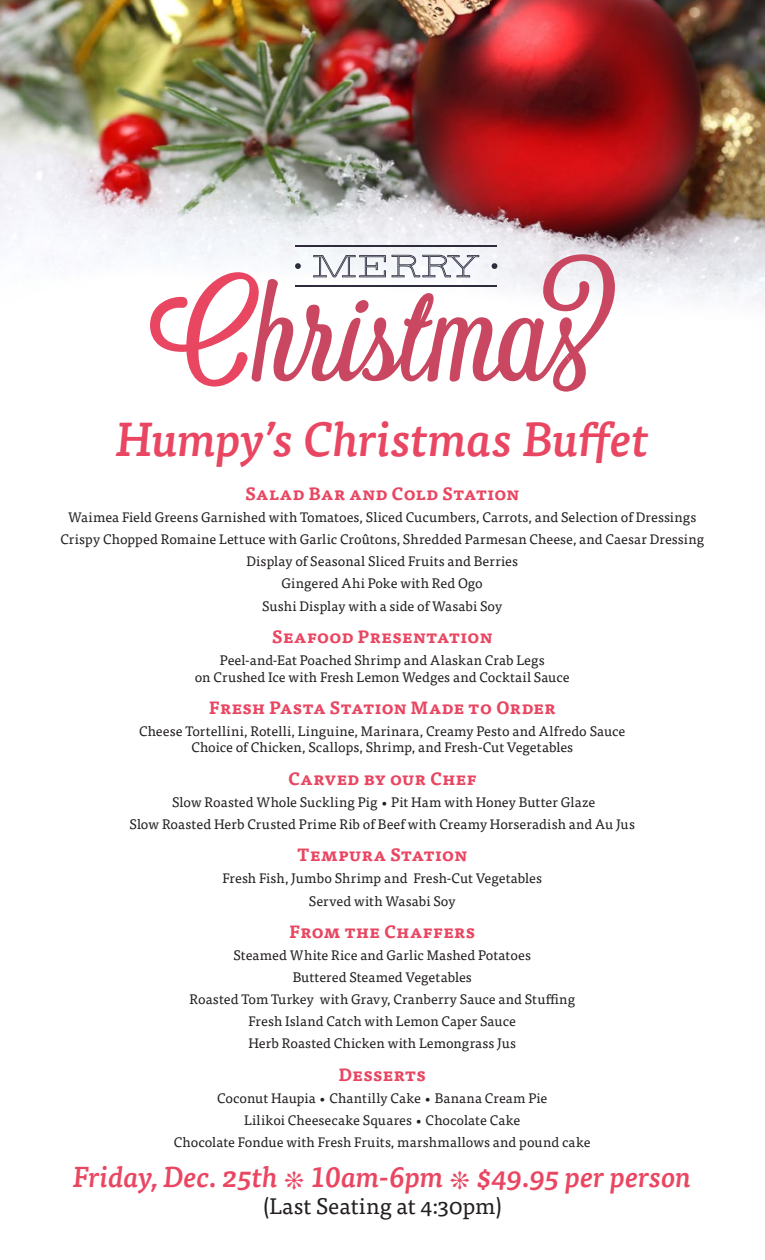
<style>
.page{position:relative;width:765px;height:1260px;background:#fff}
.page>*{position:absolute;margin:0;border:0;box-sizing:border-box;transform-origin:0 0}
.t1{font:italic 500 47.5px "Tisa OT";color:#e94662}
.t2{font:italic 500 28.75px "Tisa OT";letter-spacing:-.005em;color:#e94662}
.t3{font:22.5px "Tisa OT";color:#231f20}
.t4{font:700 17.5px "Tisa OT";letter-spacing:-.005em;color:#e94662}
.t5{font:13.75px/22.1px "Tisa OT";letter-spacing:.005em;color:#231f20;text-align:center}
</style>
<div class="page">
<img style="left:0;top:0;width:765px;height:302px">
<hr style="left:295px;top:246px;width:202px;height:1px;background:#2e2b3d">
<svg style="left:150px;top:254px;width:465px;height:138px"></svg>
<h1 class="t1" style="left:115px;top:411px;width:535px">Humpy’s Christmas Buffet</h1>
<p class="t4" style="left:245px;top:483px;width:276px">Salad Bar and Cold Station</p>
<p class="t5" style="left:60px;top:506px;width:645px">Waimea Field Greens Garnished with Tomatoes, Sliced Cucumbers, Carrots, and Selection of Dressings Crispy Chopped Romaine Lettuce with Garlic Croûtons, Shredded Parmesan Cheese, and Caesar Dressing Display of Seasonal Sliced Fruits and Berries<br>Gingered Ahi Poke with Red Ogo<br>Sushi Display with a side of Wasabi Soy</p>
<p class="t4" style="left:272px;top:626px;width:222px">Seafood Presentation</p>
<p class="t5" style="left:195px;top:652px;width:376px;line-height:16.5px">Peel-and-Eat Poached Shrimp and Alaskan Crab Legs<br>on Crushed Ice with Fresh Lemon Wedges and Cocktail Sauce</p>
<p class="t4" style="left:209px;top:697px;width:349px">Fresh Pasta Station Made to Order</p>
<p class="t5" style="left:139px;top:723px;width:488px;line-height:16.5px">Cheese Tortellini, Rotelli, Linguine, Marinara, Creamy Pesto and Alfredo Sauce<br>Choice of Chicken, Scallops, Shrimp, and Fresh-Cut Vegetables</p>
<p class="t4" style="left:288px;top:767px;width:190px">Carved by our Chef</p>
<p class="t5" style="left:130px;top:791px;width:507px">Slow Roasted Whole Suckling Pig • Pit Ham with Honey Butter Glaze<br>Slow Roasted Herb Crusted Prime Rib of Beef with Creamy Horseradish and Au Jus</p>
<p class="t4" style="left:297px;top:844px;width:171px">Tempura Station</p>
<p class="t5" style="left:223px;top:868px;width:321px">Fresh Fish, Jumbo Shrimp and Fresh-Cut Vegetables<br>Served with Wasabi Soy</p>
<p class="t4" style="left:289px;top:921px;width:188px">From the Chaffers</p>
<p class="t5" style="left:189px;top:944px;width:387px">Steamed White Rice and Garlic Mashed Potatoes<br>Buttered Steamed Vegetables<br>Roasted Tom Turkey with Gravy, Cranberry Sauce and Stuffing Fresh Island Catch with Lemon Caper Sauce<br>Herb Roasted Chicken with Lemongrass Jus</p>
<p class="t4" style="left:339px;top:1063px;width:89px">Desserts</p>
<p class="t5" style="left:174px;top:1087px;width:418px">Coconut Haupia • Chantilly Cake • Banana Cream Pie<br>Lilikoi Cheesecake Squares • Chocolate Cake<br>Chocolate Fondue with Fresh Fruits, marshmallows and pound cake</p>
<h2 class="t2" style="left:73px;top:1160px;width:620px">Friday, Dec. 25th • 10am-6pm • $49.95 per person</h2>
<h3 class="t3" style="left:263px;top:1193px;width:241px">(Last Seating at 4:30pm)</h3>
</div>
